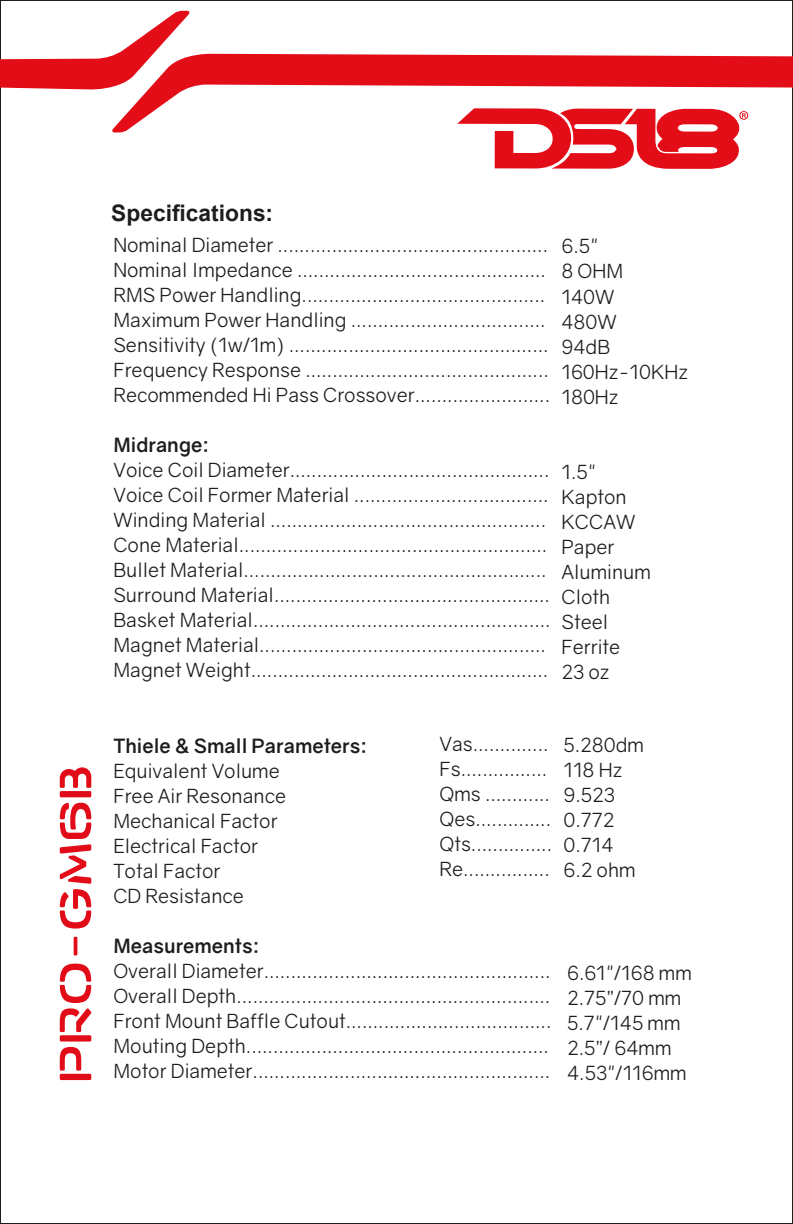
<style>
.page{position:relative;width:793px;height:1224px;background:#fff}
.page>*{position:absolute;margin:0;border:0;box-sizing:border-box;transform-origin:0 0}
.t1{font:53.6px "Antaris ST CF";color:#e20c18}
.t2{font:700 22.8px "Arial";color:#1d1d1b}
.t3{font:19.6px/25px "Gravity";color:#1d1d1b}
.t4{font:700 19.6px "Gravity";color:#1d1d1b}
</style>
<div class="page">
<svg style="left:112px;top:53px;width:681px;height:79px"></svg>
<svg style="left:0;top:11px;width:190px;height:79px"></svg>
<svg style="left:457px;top:108px;width:291px;height:61px"></svg>
<p class="t2" style="left:111px;top:196px;width:163px">Specifications:</p>
<p class="t3" style="left:113px;top:232px;width:438px">Nominal Diameter ..................................................<br>Nominal Impedance ..............................................<br>RMS Power Handling.............................................<br>Maximum Power Handling ....................................<br>Sensitivity (1w/1m) ................................................<br>Frequency Response .............................................<br>Recommended Hi Pass Crossover.........................</p>
<p class="t4" style="left:113px;top:433px;width:97px">Midrange:</p>
<p class="t3" style="left:113px;top:457px;width:439px">Voice Coil Diameter................................................<br>Voice Coil Former Material ....................................<br>Winding Material ...................................................<br>Cone Material.........................................................<br>Bullet Material........................................................<br>Surround Material...................................................<br>Basket Material.......................................................<br>Magnet Material.....................................................<br>Magnet Weight.......................................................</p>
<p class="t3" style="left:561px;top:234px;width:128px">6.5"<br>8 OHM<br>140W<br>480W<br>94dB<br>160Hz-10KHz<br>180Hz</p>
<p class="t3" style="left:561px;top:459px;width:91px">1.5"<br>Kapton<br>KCCAW<br>Paper<br>Aluminum<br>Cloth<br>Steel<br>Ferrite<br>23 oz</p>
<h1 class="t1" style="left:50px;top:1082px;width:319px;rotate:-90deg">PRO-GM6B</h1>
<p class="t3" style="left:439px;top:731px;width:114px">Vas..............<br>Fs................<br>Qms ............<br>Qes..............<br>Qts...............<br>Re................</p>
<p class="t4" style="left:113px;top:733px;width:255px">Thiele &amp; Small Parameters:</p>
<p class="t3" style="left:113px;top:757px;width:174px">Equivalent Volume<br>Free Air Resonance<br>Mechanical Factor<br>Electrical Factor<br>Total Factor<br>CD Resistance</p>
<p class="t4" style="left:113px;top:933px;width:147px">Measurements:</p>
<p class="t3" style="left:113px;top:958px;width:439px">Overall Diameter.....................................................<br>Overall Depth..........................................................<br>Front Mount Baffle Cutout......................................<br>Mouting Depth........................................................<br>Motor Diameter.......................................................</p>
<p class="t3" style="left:563px;top:732px;width:82px">5.280dm<br>118 Hz<br>9.523<br>0.772<br>0.714<br>6.2 ohm</p>
<p class="t3" style="left:567px;top:960px;width:126px">6.61"/168 mm<br>2.75”/70 mm<br>5.7"/145 mm<br>2.5”/ 64mm<br>4.53"/116mm</p>
</div>
